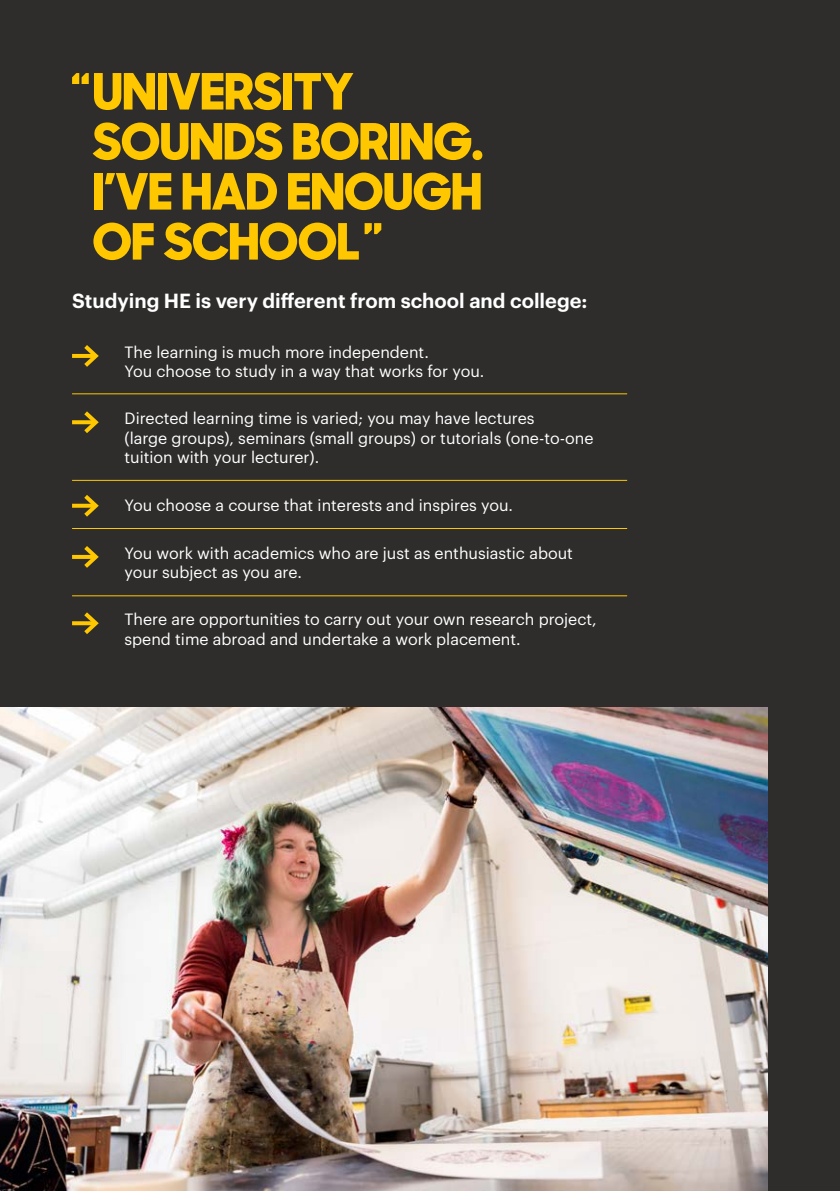
<style>
.page{position:relative;width:840px;height:1191px;background:#fff}
.page>*{position:absolute;margin:0;border:0;box-sizing:border-box;transform-origin:0 0}
.t1{font:800 50px/50px "Sharp Sans No 1";color:#fec700}
.t2{font:600 20px "Graphik";color:#fff}
.t3{font:16px/19.2px "Graphik";color:#fff}
</style>
<div class="page">
<div style="left:0;top:0;width:839px;height:1191px;background:#2e2d2c"></div>
<hr style="left:72px;top:393px;width:554px;height:1px;background:#fec700">
<hr style="left:72px;top:480px;width:554px;height:1px;background:#fec700">
<hr style="left:72px;top:528px;width:554px;height:1px;background:#fec700">
<hr style="left:72px;top:595px;width:554px;height:1px;background:#fec700">
<hr style="left:72px;top:354px;width:24px;height:4px;background:#fec700">
<svg style="left:80px;top:345px;width:19px;height:22px"></svg>
<svg style="left:72px;top:420px;width:8px;height:4px"></svg>
<svg style="left:80px;top:411px;width:19px;height:22px"></svg>
<svg style="left:72px;top:504px;width:8px;height:4px"></svg>
<svg style="left:80px;top:495px;width:19px;height:22px"></svg>
<svg style="left:72px;top:555px;width:8px;height:4px"></svg>
<svg style="left:80px;top:546px;width:19px;height:22px"></svg>
<svg style="left:72px;top:621px;width:8px;height:4px"></svg>
<svg style="left:80px;top:612px;width:19px;height:22px"></svg>
<img style="left:0;top:708px;width:767px;height:483px">
<svg style="left:72px;top:73px;width:17px;height:11px"></svg>
<svg style="left:364px;top:223px;width:17px;height:11px"></svg>
<h1 class="t1" style="left:93px;top:64px;width:391px">UNIVERSITY<br>SOUNDS BORING.<br>I’VE HAD ENOUGH<br>OF SCHOOL</h1>
<p class="t2" style="left:72px;top:286px;width:516px">Studying HE is very different from school and college:</p>
<p class="t3" style="left:124px;top:341px;width:361px">The learning is much more independent.<br>You choose to study in a way that works for you.</p>
<p class="t3" style="left:124px;top:408px;width:470px">Directed learning time is varied; you may have lectures<br>(large groups), seminars (small groups) or tutorials (one-to-one tuition with your lecturer).</p>
<p class="t3" style="left:124px;top:494px;width:390px">You choose a course that interests and inspires you.</p>
<p class="t3" style="left:124px;top:542px;width:449px">You work with academics who are just as enthusiastic about your subject as you are.</p>
<p class="t3" style="left:124px;top:608px;width:473px">There are opportunities to carry out your own research project, spend time abroad and undertake a work placement.</p>
</div>
